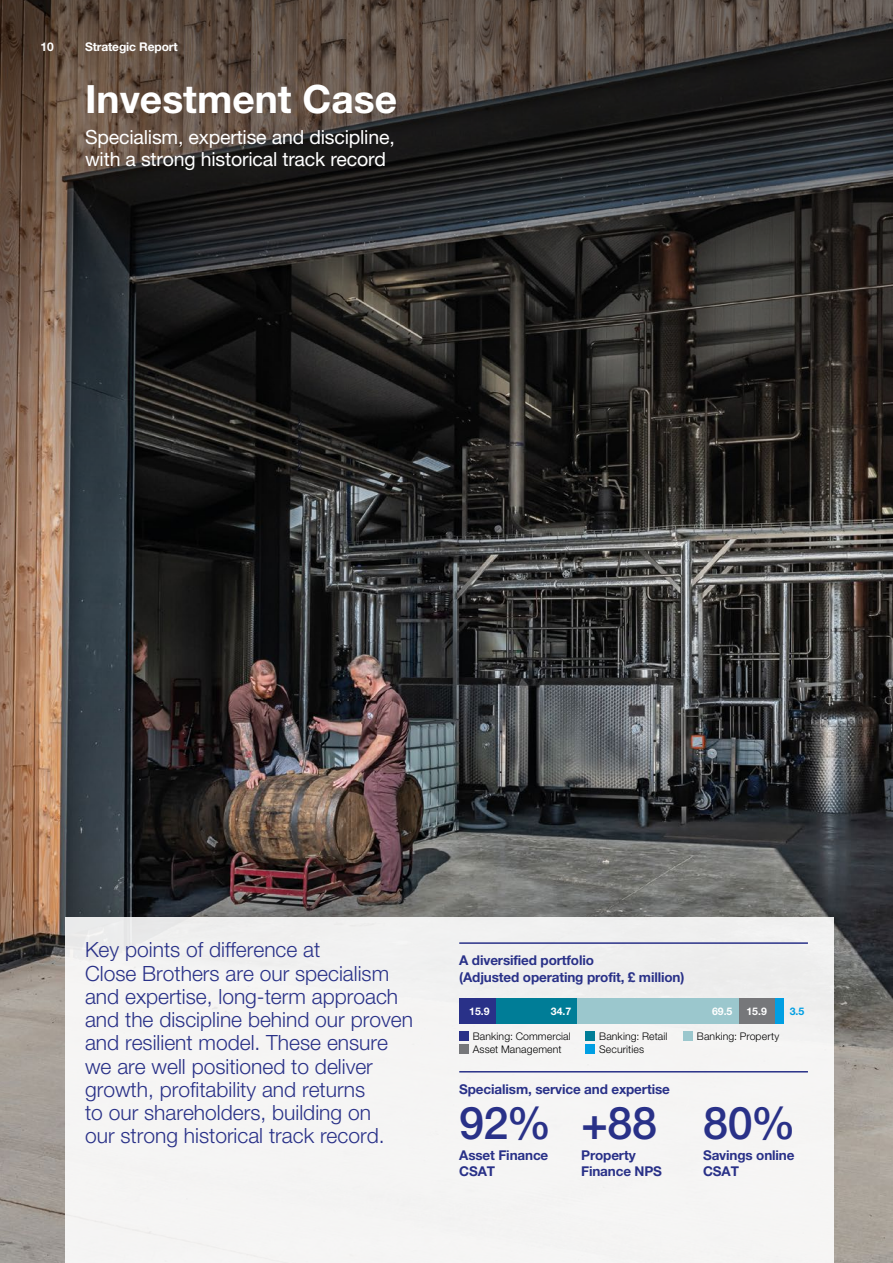
<style>
.page{position:relative;width:893px;height:1263px;background:#fff}
.page>*{position:absolute;margin:0;border:0;box-sizing:border-box;transform-origin:0 0}
.t1{font:500 45px "Helvetica Neue LT Std";color:#293188}
.t2{font:700 39px "Helvetica Neue LT Std";color:#fff}
.t3{font:300 21px/23.2px "Helvetica Neue LT Std";color:#293188}
.t4{font:19.5px/22.5px "Helvetica Neue LT Std";letter-spacing:-.01em;color:#fff}
.t5{font:700 13.5px/16.5px "Helvetica Neue LT Std";letter-spacing:-.01em;color:#293188}
.t6{font:700 12px "Helvetica Neue LT Std";letter-spacing:-.01em;color:#fff}
.t7{font:300 10.5px/12.9px "Helvetica Neue LT Std";letter-spacing:.01em;color:#000}
.t8{font:700 10.5px "Helvetica Neue LT Std";color:#fff}
.t9{font:700 10.5px "Helvetica Neue LT Std";color:#009fe3}
</style>
<div class="page">
<img style="left:0;top:557px;width:893px;height:706px">
<svg style="left:0;top:0;width:893px;height:557px;background:#36312e"></svg>
<div style="left:65px;top:917px;width:768px;height:346px;background:#f5f4f4"></div>
<hr style="left:459px;top:942px;width:349px;height:2px;background:#293188">
<hr style="left:459px;top:1071px;width:349px;height:1px;background:#293188">
<div style="left:775px;top:999px;width:8px;height:25px;background:#009fe3"></div>
<div style="left:738px;top:999px;width:37px;height:25px;background:#76777a"></div>
<div style="left:577px;top:999px;width:161px;height:25px;background:#9bc7cd"></div>
<div style="left:496px;top:999px;width:81px;height:25px;background:#007d97"></div>
<div style="left:459px;top:999px;width:37px;height:25px;background:#293188"></div>
<div style="left:459px;top:1031px;width:9px;height:10px;background:#293188"></div>
<div style="left:459px;top:1044px;width:9px;height:10px;background:#76777a"></div>
<div style="left:586px;top:1031px;width:9px;height:10px;background:#007d97"></div>
<div style="left:586px;top:1044px;width:9px;height:9px;background:#009fe3"></div>
<div style="left:683px;top:1031px;width:10px;height:10px;background:#9bc7cd"></div>
<p class="t6" style="left:40px;top:39px;width:15px">10</p>
<p class="t6" style="left:85px;top:39px;width:94px">Strategic Report</p>
<h2 class="t2" style="left:85px;top:75px;width:313px">Investment Case</h2>
<p class="t4" style="left:85px;top:125px;width:311px">Specialism, expertise and discipline, with a strong historical track record</p>
<p class="t3" style="left:85px;top:938px;width:329px">Key points of difference at<br>Close Brothers are our specialism and expertise, long-term approach and the discipline behind our proven and resilient model. These ensure we are well positioned to deliver growth, profitability and returns<br>to our shareholders, building on<br>our strong historical track record.</p>
<p class="t5" style="left:459px;top:952px;width:227px">A diversified portfolio<br>(Adjusted operating profit, £ million)</p>
<p class="t8" style="left:469px;top:1005px;width:22px">15.9</p>
<p class="t8" style="left:551px;top:1005px;width:22px">34.7</p>
<p class="t8" style="left:712px;top:1005px;width:22px">69.5</p>
<p class="t8" style="left:746px;top:1005px;width:22px">15.9</p>
<p class="t9" style="left:790px;top:1005px;width:16px">3.5</p>
<p class="t7" style="left:473px;top:1030px;width:99px">Banking: Commercial<br>Asset Management</p>
<p class="t7" style="left:599px;top:1030px;width:70px">Banking: Retail<br>Securities</p>
<p class="t7" style="left:697px;top:1030px;width:84px">Banking: Property</p>
<p class="t5" style="left:459px;top:1080px;width:212px">Specialism, service and expertise</p>
<h1 class="t1" style="left:459px;top:1096px;width:94px">92%</h1>
<p class="t5" style="left:459px;top:1146px;width:91px">Asset Finance<br>CSAT</p>
<h1 class="t1" style="left:581px;top:1096px;width:78px">+88</h1>
<p class="t5" style="left:581px;top:1146px;width:82px">Property<br>Finance NPS</p>
<h1 class="t1" style="left:703px;top:1096px;width:94px">80%</h1>
<p class="t5" style="left:703px;top:1146px;width:93px">Savings online<br>CSAT</p>
</div>
